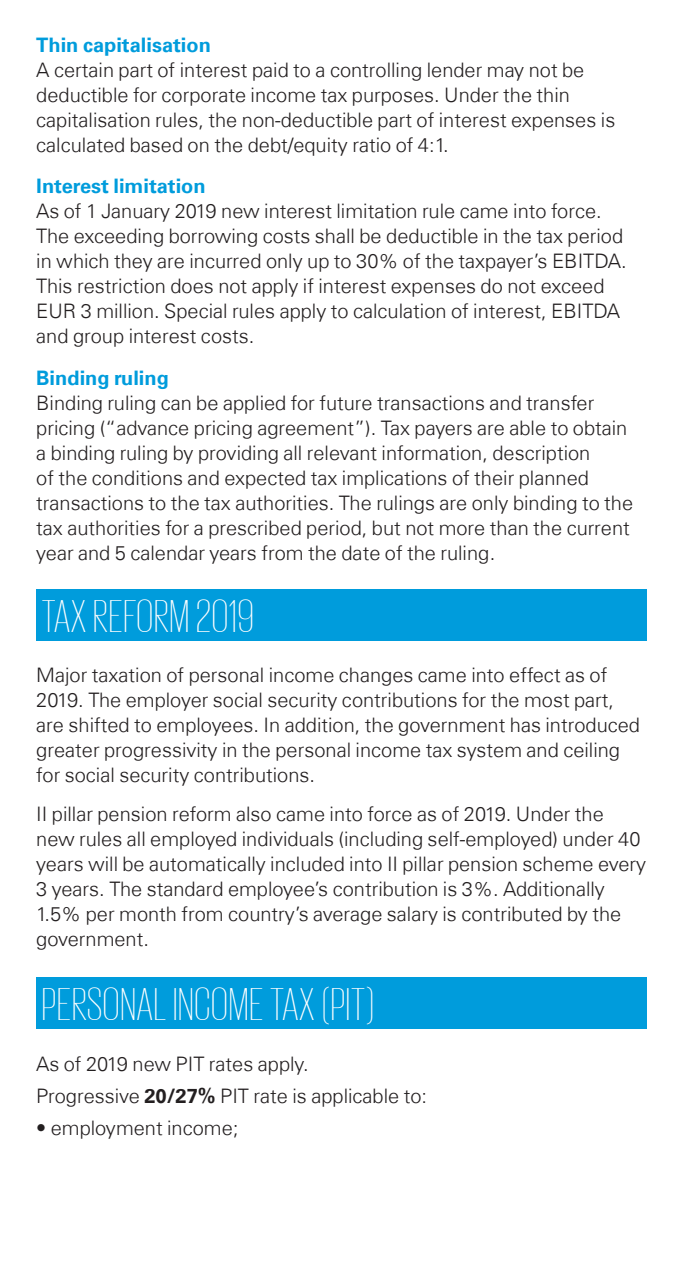
<style>
.page{position:relative;width:681px;height:1276px;background:#fff}
.page>*{position:absolute;margin:0;border:0;box-sizing:border-box;transform-origin:0 0}
.t1{font:200 47.5px "KPMG";letter-spacing:.02em;color:#fff}
.t2{font:300 20px/25px "Universfor KPMG";color:#231f20}
.t3{font:700 20px "Universfor KPMG";color:#009cdc}
.s1{font-weight:700}
</style>
<div class="page">
<div style="left:36px;top:590px;width:610px;height:51px;background:#009cdc"></div>
<div style="left:36px;top:977px;width:610px;height:52px;background:#009cdc"></div>
<p class="t3" style="left:36px;top:33px;width:176px">Thin capitalisation</p>
<p class="t2" style="left:36px;top:57px;width:580px">A certain part of interest paid to a controlling lender may not be deductible for corporate income tax purposes. Under the thin capitalisation rules, the non-deductible part of interest expenses is calculated based on the debt/equity ratio of 4:1.</p>
<p class="t3" style="left:36px;top:174px;width:171px">Interest limitation</p>
<p class="t2" style="left:36px;top:199px;width:591px">As of 1 January 2019 new interest limitation rule came into force.<br>The exceeding borrowing costs shall be deductible in the tax period in which they are incurred only up to 30% of the taxpayer’s EBITDA.<br>This restriction does not apply if interest expenses do not exceed EUR 3 million. Special rules apply to calculation of interest, EBITDA and group interest costs.</p>
<p class="t3" style="left:36px;top:366px;width:134px">Binding ruling</p>
<p class="t2" style="left:36px;top:390px;width:598px">Binding ruling can be applied for future transactions and transfer pricing (“advance pricing agreement”). Tax payers are able to obtain a binding ruling by providing all relevant information, description<br>of the conditions and expected tax implications of their planned transactions to the tax authorities. The rulings are only binding to the tax authorities for a prescribed period, but not more than the current year and 5 calendar years from the date of the ruling.</p>
<h1 class="t1" style="left:42px;top:593px;width:213px">TAXREFORM 2019</h1>
<p class="t2" style="left:36px;top:662px;width:605px">Major taxation of personal income changes came into effect as of 2019. The employer social security contributions for the most part, are shifted to employees. In addition, the government has introduced greater progressivity in the personal income tax system and ceiling for social security contributions.</p>
<p class="t2" style="left:36px;top:801px;width:611px">II pillar pension reform also came into force as of 2019. Under the new rules all employed individuals (including self-employed) under 40 years will be automatically included into II pillar pension scheme every 3 years. The standard employee’s contribution is 3%. Additionally 1.5% per month from country’s average salary is contributed by the government.</p>
<h1 class="t1" style="left:42px;top:981px;width:333px">PERSONAL INCOMETAX(PIT)</h1>
<p class="t2" style="left:36px;top:1047px;width:392px;line-height:32px">As of 2019 new PIT rates apply.<br>Progressive <span class="s1">20/27%</span> PIT rate is applicable to:</p>
<p class="t2" style="left:36px;top:1115px;width:203px">• employment income;</p>
</div>
